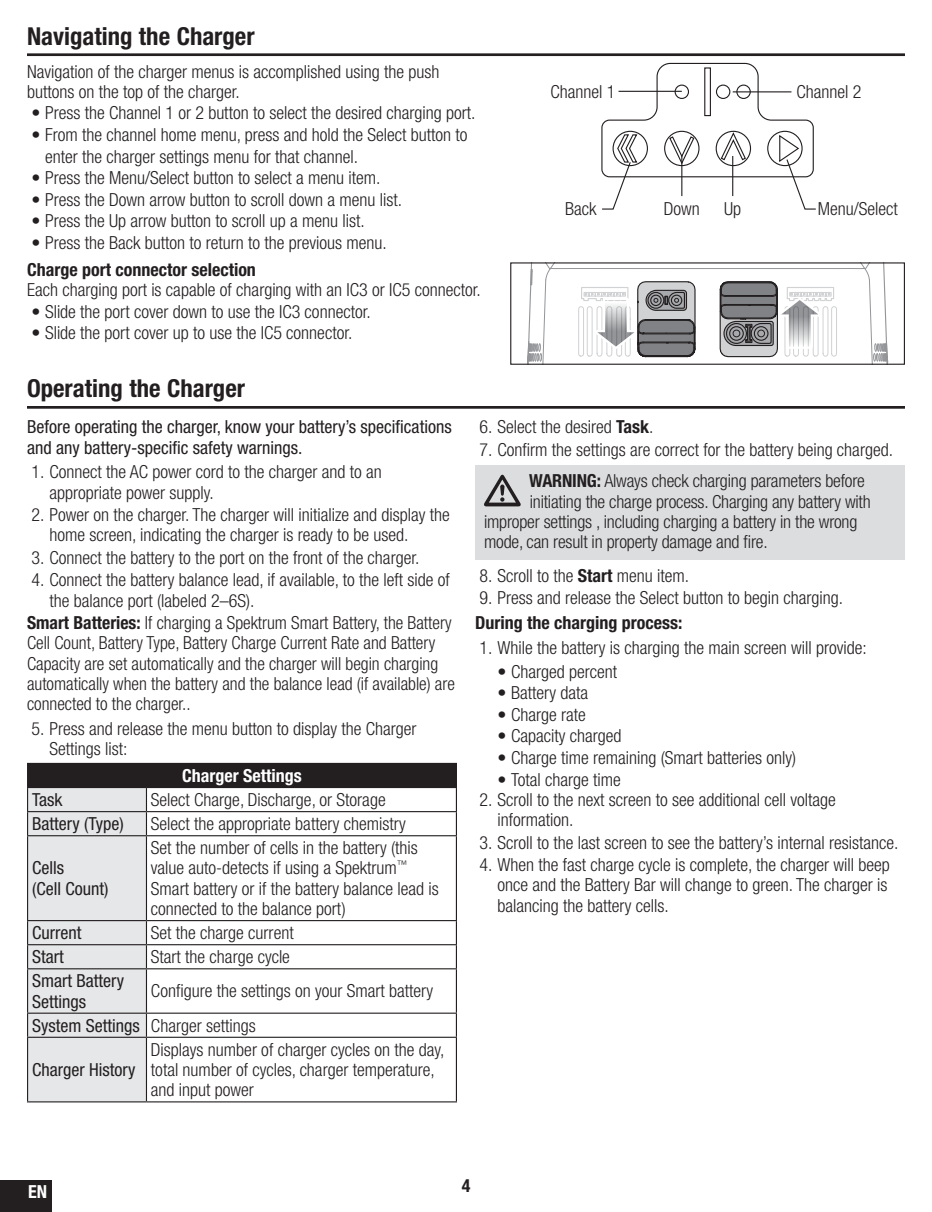
<style>
.page{position:relative;width:932px;height:1212px;background:#fff}
.page>*{position:absolute;margin:0;border:0;box-sizing:border-box;transform-origin:0 0}
.SPM_Main_Header{font:700 condensed 24.75px "Helvetica Neue LT Std";color:#231f20}
.SPM_Body_Text{font:300 condensed 18px/20.2px "Helvetica Neue LT Std";color:#231f20}
.SPM_Body_Text-2{font:condensed 18px/20.2px "Helvetica Neue LT Std";color:#231f20}
.SPM_Caution_Warning{font:300 condensed 18px "Helvetica Neue LT Std";letter-spacing:-.01em;color:#231f20}
.SPM_Body_Text-3{font:700 condensed 18px "Helvetica Neue LT Std";color:#231f20}
.SPM_Table_Header{font:700 condensed 18px "Helvetica Neue LT Std";color:#fff}
.s1{font-weight:700}
</style>
<div class="page">
<div style="left:0;top:1180px;width:52px;height:32px;background:#231f20"></div>
<hr style="left:27px;top:406px;width:877px;height:2px;background:#231f20">
<hr style="left:27px;top:408px;width:877px;height:1px;background:#231f20">
<hr style="left:27px;top:54px;width:877px;height:1px;background:#231f20">
<hr style="left:27px;top:55px;width:877px;height:1px;background:#231f20">
<svg style="left:527px;top:264px;width:361px;height:99px"></svg>
<div style="left:510px;top:262px;width:394px;height:103px;border:1px solid #231f20"></div>
<svg style="left:601px;top:62px;width:215px;height:148px"></svg>
<hr style="left:732px;top:156px;width:1px;height:40px;background:#231f20">
<hr style="left:681px;top:156px;width:1px;height:40px;background:#231f20">
<div style="left:28px;top:763px;width:428px;height:24px;background:#231f20"></div>
<hr style="left:27px;top:763px;width:119px;height:1px;background:#231f20">
<hr style="left:146px;top:763px;width:311px;height:1px;background:#231f20">
<hr style="left:455px;top:764px;width:2px;height:23px;background:#231f20">
<hr style="left:146px;top:787px;width:311px;height:1px;background:#231f20">
<hr style="left:455px;top:788px;width:2px;height:23px;background:#231f20">
<hr style="left:146px;top:811px;width:311px;height:1px;background:#231f20">
<hr style="left:455px;top:812px;width:2px;height:23px;background:#231f20">
<hr style="left:146px;top:835px;width:311px;height:1px;background:#231f20">
<hr style="left:455px;top:836px;width:2px;height:84px;background:#231f20">
<hr style="left:146px;top:920px;width:311px;height:1px;background:#231f20">
<hr style="left:455px;top:921px;width:2px;height:23px;background:#231f20">
<hr style="left:146px;top:944px;width:311px;height:1px;background:#231f20">
<hr style="left:455px;top:945px;width:2px;height:23px;background:#231f20">
<hr style="left:146px;top:968px;width:311px;height:1px;background:#231f20">
<hr style="left:455px;top:969px;width:2px;height:43px;background:#231f20">
<hr style="left:146px;top:1012px;width:311px;height:2px;background:#231f20">
<svg style="left:27px;top:764px;width:120px;height:337px;background:#c8c8ca"></svg>
<hr style="left:455px;top:1014px;width:2px;height:23px;background:#231f20">
<hr style="left:27px;top:1037px;width:119px;height:1px;background:#231f20">
<hr style="left:27px;top:1038px;width:1px;height:63px;background:#231f20">
<hr style="left:146px;top:1037px;width:311px;height:1px;background:#231f20">
<hr style="left:146px;top:1038px;width:1px;height:63px;background:#231f20">
<hr style="left:455px;top:1038px;width:2px;height:63px;background:#231f20">
<hr style="left:27px;top:1101px;width:119px;height:1px;background:#231f20">
<hr style="left:146px;top:1101px;width:311px;height:1px;background:#231f20">
<div style="left:475px;top:465px;width:429px;height:95px;background:#dcdddf"></div>
<svg style="left:484px;top:475px;width:36px;height:31px"></svg>
<p class="SPM_Main_Header" style="left:27px;top:21px;width:229px">Navigating the Charger</p>
<p class="SPM_Body_Text" style="left:27px;top:61px;width:414px">Navigation of the charger menus is accomplished using the push buttons on the top of the charger.</p>
<p class="SPM_Body_Text" style="left:32px;top:103px;width:445px">• Press the Channel 1 or 2 button to select the desired charging port.</p>
<p class="SPM_Body_Text" style="left:45px;top:124px;width:424px;line-height:21.6px;text-indent:-14px">• From the channel home menu, press and hold the Select button to enter the charger settings menu for that channel.</p>
<p class="SPM_Body_Text" style="left:32px;top:168px;width:350px">• Press the Menu/Select button to select a menu item.</p>
<p class="SPM_Body_Text" style="left:32px;top:189px;width:372px">• Press the Down arrow button to scroll down a menu list.</p>
<p class="SPM_Body_Text" style="left:32px;top:211px;width:334px">• Press the Up arrow button to scroll up a menu list.</p>
<p class="SPM_Body_Text" style="left:32px;top:232px;width:356px">• Press the Back button to return to the previous menu.</p>
<p class="SPM_Body_Text-3" style="left:27px;top:259px;width:230px">Charge port connector selection</p>
<p class="SPM_Body_Text" style="left:27px;top:280px;width:455px">Each charging port is capable of charging with an IC3 or IC5 connector.</p>
<p class="SPM_Body_Text" style="left:32px;top:301px;width:340px">• Slide the port cover down to use the IC3 connector.</p>
<p class="SPM_Body_Text" style="left:32px;top:323px;width:322px">• Slide the port cover up to use the IC5 connector.</p>
<p class="SPM_Main_Header" style="left:27px;top:373px;width:219px">Operating the Charger</p>
<p class="SPM_Body_Text" style="left:550px;top:81px;width:66px">Channel 1</p>
<p class="SPM_Body_Text" style="left:796px;top:81px;width:66px">Channel 2</p>
<p class="SPM_Body_Text" style="left:565px;top:198px;width:33px">Back</p>
<p class="SPM_Body_Text" style="left:663px;top:198px;width:37px">Down</p>
<p class="SPM_Body_Text" style="left:724px;top:198px;width:18px">Up</p>
<p class="SPM_Body_Text" style="left:817px;top:198px;width:81px">Menu/Select</p>
<p class="SPM_Body_Text-2" style="left:27px;top:417px;width:426px">Before operating the charger, know your battery’s specifications and any battery-specific safety warnings.</p>
<p class="SPM_Body_Text" style="left:50px;top:462px;width:334px;text-indent:-18px">1. Connect the AC power cord to the charger and to an appropriate power supply.</p>
<p class="SPM_Body_Text" style="left:50px;top:504px;width:401px;text-indent:-18px">2. Power on the charger. The charger will initialize and display the home screen, indicating the charger is ready to be used.</p>
<p class="SPM_Body_Text" style="left:32px;top:547px;width:389px">3. Connect the battery to the port on the front of the charger.</p>
<p class="SPM_Body_Text" style="left:50px;top:570px;width:401px;text-indent:-18px">4. Connect the battery balance lead, if available, to the left side of the balance port (labeled 2–6S).</p>
<p class="SPM_Body_Text" style="left:27px;top:612px;width:429px"><span class="s1">Smart Batteries:</span> If charging a Spektrum Smart Battery, the Battery Cell Count, Battery Type, Battery Charge Current Rate and Battery Capacity are set automatically and the charger will begin charging automatically when the battery and the balance lead (if available) are connected to the charger..</p>
<p class="SPM_Body_Text" style="left:50px;top:718px;width:368px;text-indent:-18px">5. Press and release the menu button to display the Charger<br>Settings list:</p>
<p class="SPM_Table_Header" style="left:182px;top:764px;width:121px">Charger Settings</p>
<p class="SPM_Body_Text-2" style="left:32px;top:789px;width:32px">Task</p>
<p class="SPM_Body_Text" style="left:151px;top:789px;width:236px">Select Charge, Discharge, or Storage</p>
<p class="SPM_Body_Text-2" style="left:32px;top:813px;width:93px">Battery (Type)</p>
<p class="SPM_Body_Text" style="left:151px;top:813px;width:256px">Select the appropriate battery chemistry</p>
<p class="SPM_Body_Text-2" style="left:32px;top:858px;width:78px">Cells<br>(Cell Count)</p>
<p class="SPM_Body_Text" style="left:151px;top:837px;width:289px">Set the number of cells in the battery (this value auto-detects if using a Spektrum<sup>™ </sup>Smart battery or if the battery balance lead is connected to the balance port)</p>
<p class="SPM_Body_Text-2" style="left:32px;top:922px;width:51px">Current</p>
<p class="SPM_Body_Text" style="left:151px;top:922px;width:144px">Set the charge current</p>
<p class="SPM_Body_Text-2" style="left:32px;top:946px;width:33px">Start</p>
<p class="SPM_Body_Text" style="left:151px;top:946px;width:140px">Start the charge cycle</p>
<p class="SPM_Body_Text-2" style="left:32px;top:971px;width:94px">Smart Battery<br>Settings</p>
<p class="SPM_Body_Text" style="left:151px;top:981px;width:283px">Configure the settings on your Smart battery</p>
<p class="SPM_Body_Text-2" style="left:32px;top:1015px;width:109px">System Settings</p>
<p class="SPM_Body_Text" style="left:151px;top:1015px;width:106px">Charger settings</p>
<p class="SPM_Body_Text-2" style="left:32px;top:1059px;width:105px">Charger History</p>
<p class="SPM_Body_Text" style="left:151px;top:1039px;width:295px">Displays number of charger cycles on the day, total number of cycles, charger temperature, and input power</p>
<p class="SPM_Body_Text" style="left:479px;top:417px;width:175px">6. Select the desired <span class="s1">Task</span>.</p>
<p class="SPM_Body_Text" style="left:479px;top:439px;width:415px">7. Confirm the settings are correct for the battery being charged.</p>
<p class="SPM_Caution_Warning" style="left:529px;top:471px;width:337px"><span class="s1">WARNING:</span> Always check charging parameters before</p>
<p class="SPM_Caution_Warning" style="left:529px;top:491px;width:342px">initiating the charge process. Charging any battery with</p>
<p class="SPM_Caution_Warning" style="left:484px;top:511px;width:375px">improper settings , including charging a battery in the wrong</p>
<p class="SPM_Caution_Warning" style="left:484px;top:531px;width:285px">mode, can result in property damage and fire.</p>
<p class="SPM_Body_Text" style="left:479px;top:565px;width:211px">8. Scroll to the <span class="s1">Start</span> menu item.</p>
<p class="SPM_Body_Text" style="left:479px;top:588px;width:365px">9. Press and release the Select button to begin charging.</p>
<p class="SPM_Body_Text-3" style="left:475px;top:612px;width:209px">During the charging process:</p>
<p class="SPM_Body_Text" style="left:479px;top:637px;width:388px">1. While the battery is charging the main screen will provide:</p>
<p class="SPM_Body_Text" style="left:497px;top:661px;width:121px">• Charged percent</p>
<p class="SPM_Body_Text" style="left:497px;top:683px;width:92px">• Battery data</p>
<p class="SPM_Body_Text" style="left:497px;top:704px;width:90px">• Charge rate</p>
<p class="SPM_Body_Text" style="left:497px;top:726px;width:125px">• Capacity charged</p>
<p class="SPM_Body_Text" style="left:497px;top:747px;width:300px">• Charge time remaining (Smart batteries only)</p>
<p class="SPM_Body_Text" style="left:497px;top:769px;width:125px">• Total charge time</p>
<p class="SPM_Body_Text" style="left:497px;top:789px;width:339px;text-indent:-18px">2. Scroll to the next screen to see additional cell voltage information.</p>
<p class="SPM_Body_Text" style="left:479px;top:832px;width:420px">3. Scroll to the last screen to see the battery’s internal resistance.</p>
<p class="SPM_Body_Text" style="left:497px;top:854px;width:393px;text-indent:-18px">4. When the fast charge cycle is complete, the charger will beep once and the Battery Bar will change to green. The charger is balancing the battery cells.</p>
<p class="SPM_Table_Header" style="left:28px;top:1180px;width:20px">EN</p>
<p class="SPM_Body_Text-3" style="left:461px;top:1175px;width:10px">4</p>
</div>
